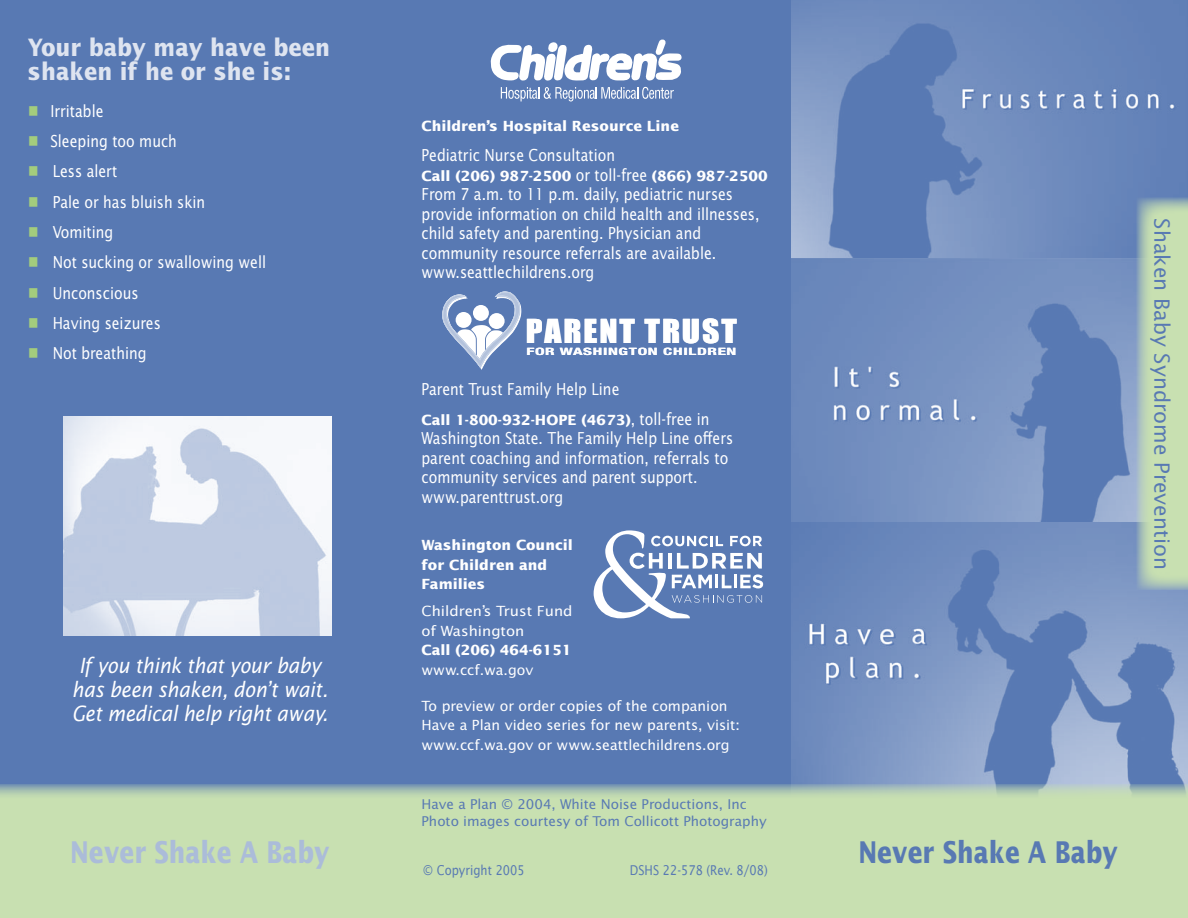
<style>
.page{position:relative;width:1188px;height:918px;background:#fff}
.page>*{position:absolute;margin:0;border:0;box-sizing:border-box;transform-origin:0 0}
.t1{font:30.6px "Impact";letter-spacing:.055em;color:#fff;scale:1.1 1}
.t2{font:700 30px "Lucida Sans";color:#5879b3;scale:.8 1}
.t3{font:700 30px "Lucida Sans";color:#abbcd9;scale:.8 1}
.t4{font:700 24px/24px "Lucida Sans";color:#dee4f0;scale:.9 1}
.t5{font:italic 21px/24px "Lucida Sans";letter-spacing:-.01em;color:#fff;text-align:center;scale:.9 1}
.t6{font:21px "Lucida Sans";color:#5879b3}
.t7{font:16.5px/19.5px "Lucida Sans";color:#fff;scale:.85 1}
.t8{font:700 14.1px/19.5px "Lucida Sans";color:#fff}
.t9{font:14.1px/19.5px "Lucida Sans";color:#fff}
.t10{font:14.1px/19.5px "Lucida Sans";color:#fff;scale:1.06 1}
.t11{font:13.5px/16.5px "Lucida Sans";color:#5879b3}
.t12{font:13.5px "Lucida Sans";color:#5879b3;scale:.85 1}
.t13{font:700 condensed 10.05px "Helvetica Neue";letter-spacing:.04em;color:#fff;scale:1.7 1}
.s1{color:#a3cc7d}
.s2{font-weight:400;font-size:16.5px}
</style>
<div class="page">
<img style="left:791px;top:521px;width:397px;height:263px">
<img style="left:791px;top:0;width:397px;height:521px">
<div style="left:0;top:0;width:791px;height:918px;background:#5879b3"></div>
<svg style="left:501px;top:87px;width:173px;height:15px"></svg>
<svg style="left:491px;top:39px;width:191px;height:42px"></svg>
<svg style="left:443px;top:292px;width:78px;height:78px"></svg>
<img style="left:63px;top:416px;width:268px;height:219px">
<svg style="left:1137px;top:198px;width:51px;height:392px;background:#bfd7b3"></svg>
<svg style="left:0;top:784px;width:1188px;height:134px;background:#c4dcb1"></svg>
<svg style="left:594px;top:530px;width:169px;height:88px"></svg>
<h3 class="t4" style="left:28px;top:35px;width:338px">Your baby may have been shaken if he or she is:</h3>
<p class="t7" style="left:28px;top:101px;width:90px"><span class="s1">■</span> Irritable</p>
<p class="t7" style="left:28px;top:131px;width:177px"><span class="s1">■</span> Sleeping too much</p>
<p class="t7" style="left:28px;top:161px;width:106px"><span class="s1">■</span> Less alert</p>
<p class="t7" style="left:28px;top:192px;width:210px"><span class="s1">■</span> Pale or has bluish skin</p>
<p class="t7" style="left:28px;top:222px;width:102px"><span class="s1">■</span> Vomiting</p>
<p class="t7" style="left:28px;top:252px;width:281px"><span class="s1">■</span> Not sucking or swallowing well</p>
<p class="t7" style="left:28px;top:283px;width:131px"><span class="s1">■</span> Unconscious</p>
<p class="t7" style="left:28px;top:313px;width:158px"><span class="s1">■</span> Having seizures</p>
<p class="t7" style="left:28px;top:343px;width:141px"><span class="s1">■</span> Not breathing</p>
<p class="t5" style="left:72px;top:653px;width:286px">If you think that your baby has been shaken, don’t wait.<br>Get medical help right away.</p>
<h2 class="t3" style="left:70px;top:834px;width:326px">Never Shake A Baby</h2>
<p class="t8" style="left:422px;top:116px;width:259px">Children’s Hospital Resource Line</p>
<p class="t7" style="left:422px;top:145px;width:229px">Pediatric Nurse Consultation</p>
<p class="t8" style="left:422px;top:165px;width:348px">Call (206) 987-2500 <span class="s2">or toll-free</span> (866) 987-2500</p>
<p class="t7" style="left:422px;top:184px;width:399px">From 7 a.m. to 11 p.m. daily, pediatric nurses provide information on child health and illnesses, child safety and parenting. Physician and community resource referrals are available. www.seattlechildrens.org</p>
<h1 class="t1" style="left:526px;top:313px;width:193px">PARENT TRUST</h1>
<p class="t13" style="left:527px;top:345px;width:125px">FOR WASHINGTON CHILDREN</p>
<p class="t7" style="left:422px;top:378px;width:234px">Parent Trust Family Help Line</p>
<p class="t8" style="left:422px;top:410px;width:290px">Call 1-800-932-HOPE (4673)<span class="s2">, toll-free in</span></p>
<p class="t7" style="left:421px;top:428px;width:368px">Washington State. The Family Help Line offers parent coaching and information, referrals to community services and parent support. www.parenttrust.org</p>
<p class="t8" style="left:422px;top:535px;width:153px">Washington Council for Children and<br>Families</p>
<p class="t10" style="left:422px;top:601px;width:144px">Children’s Trust Fund of Washington</p>
<p class="t8" style="left:422px;top:640px;width:151px">Call (206) 464-6151</p>
<p class="t9" style="left:422px;top:660px;width:113px">www.ccf.wa.gov</p>
<p class="t9" style="left:422px;top:695px;width:320px">To preview or order copies of the companion<br>Have a Plan video series for new parents, visit: www.ccf.wa.gov or www.seattlechildrens.org</p>
<p class="t11" style="left:422px;top:796px;width:347px">Have a Plan © 2004, White Noise Productions, Inc<br>Photo images courtesy of Tom Collicott Photography</p>
<p class="t12" style="left:423px;top:861px;width:121px">© Copyright 2005</p>
<p class="t12" style="left:630px;top:861px;width:164px">DSHS 22-578 (Rev. 8/08)</p>
<p class="t6" style="left:1175px;top:218px;width:353px;rotate:90deg">Shaken Baby Syndrome Prevention</p>
<h2 class="t2" style="left:858px;top:834px;width:326px">Never Shake A Baby</h2>
</div>
